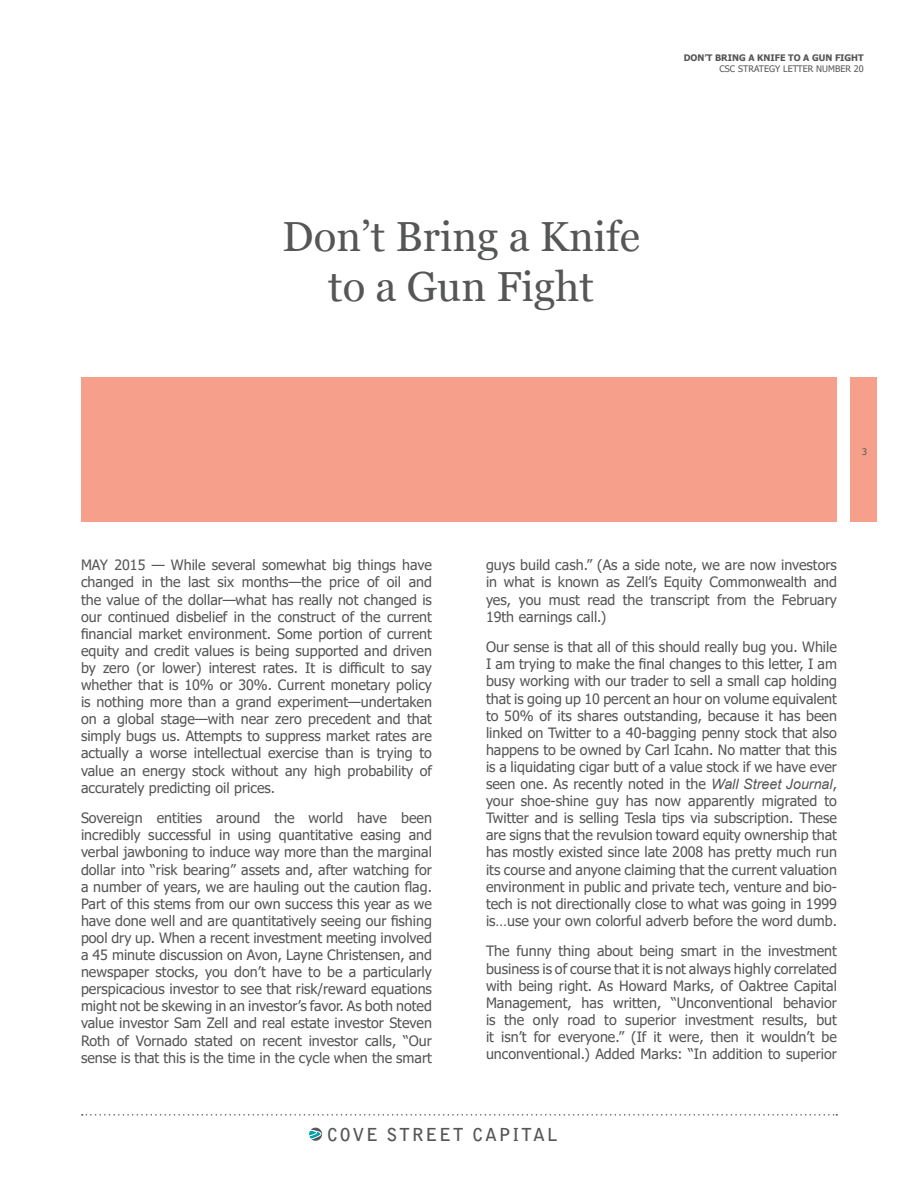
<style>
.page{position:relative;width:918px;height:1188px;background:#fff}
.page>*{position:absolute;margin:0;border:0;box-sizing:border-box;transform-origin:0 0}
.t1{font:42px/50.4px "Vani";color:#555656;text-align:center}
.t2{font:700 17.85px "Bell Gothic Std";letter-spacing:.1em;color:#555656}
.t3{font:14.25px/17.1px "Tahoma";color:#555656;text-align:justify}
.t4{font:700 9px "Tahoma";color:#555656}
.t5{font:9px "Tahoma";color:#555656}
.s1{font-family:"Arial";font-style:italic}
</style>
<div class="page">
<div style="left:81px;top:377px;width:756px;height:145px;background:#f6a08b"></div>
<svg style="left:308px;top:1129px;width:14px;height:11px"></svg>
<svg style="left:82px;top:1114px;width:755px;height:2px"></svg>
<div style="left:850px;top:377px;width:28px;height:145px;background:#f6a08b"></div>
<p class="t4" style="left:684px;top:51px;width:181px">DON’T BRING A KNIFE TO A GUN FIGHT</p>
<p class="t5" style="left:720px;top:62px;width:146px">CSC STRATEGY LETTER NUMBER 20</p>
<p class="t1" style="left:282px;top:211px;width:359px">Don’t Bring a Knife to a Gun Fight</p>
<p class="t5" style="left:862px;top:445px;width:6px">3</p>
<p class="t3" style="left:81px;top:557px;width:353px">MAY 2015 — While several somewhat big things have changed in the last six months—the price of oil and the value of the dollar—what has really not changed is our continued disbelief in the construct of the current financial market environment. Some portion of current equity and credit values is being supported and driven by zero (or lower) interest rates. It is difficult to say whether that is 10% or 30%. Current monetary policy is nothing more than a grand experiment—undertaken on a global stage—with near zero precedent and that simply bugs us. Attempts to suppress market rates are actually a worse intellectual exercise than is trying to value an energy stock without any high probability of accurately predicting oil prices.</p>
<p class="t3" style="left:81px;top:810px;width:353px">Sovereign entities around the world have been incredibly successful in using quantitative easing and verbal jawboning to induce way more than the marginal dollar into “risk bearing” assets and, after watching for a number of years, we are hauling out the caution flag.<br>Part of this stems from our own success this year as we have done well and are quantitatively seeing our fishing pool dry up. When a recent investment meeting involved a 45 minute discussion on Avon, Layne Christensen, and newspaper stocks, you don’t have to be a particularly perspicacious investor to see that risk/reward equations might not be skewing in an investor’s favor. As both noted value investor Sam Zell and real estate investor Steven Roth of Vornado stated on recent investor calls, “Our sense is that this is the time in the cycle when the smart</p>
<p class="t3" style="left:486px;top:557px;width:353px">guys build cash.” (As a side note, we are now investors in what is known as Zell’s Equity Commonwealth and yes, you must read the transcript from the February 19th earnings call.)</p>
<p class="t3" style="left:486px;top:639px;width:353px">Our sense is that all of this should really bug you. While I am trying to make the final changes to this letter, I am busy working with our trader to sell a small cap holding that is going up 10 percent an hour on volume equivalent to 50% of its shares outstanding, because it has been linked on Twitter to a 40-bagging penny stock that also happens to be owned by Carl Icahn. No matter that this is a liquidating cigar butt of a value stock if we have ever seen one. As recently noted in the <span class="s1">Wall Street Journal</span>, your shoe-shine guy has now apparently migrated to Twitter and is selling Tesla tips via subscription. These are signs that the revulsion toward equity ownership that has mostly existed since late 2008 has pretty much run its course and anyone claiming that the current valuation environment in public and private tech, venture and bio&shy;tech is not directionally close to what was going in 1999 is…use your own colorful adverb before the word dumb.</p>
<p class="t3" style="left:486px;top:944px;width:353px">The funny thing about being smart in the investment business is of course that it is not always highly correlated with being right. As Howard Marks, of Oaktree Capital Management, has written, “Unconventional behavior is the only road to superior investment results, but it isn’t for everyone.” (If it were, then it wouldn’t be unconventional.) Added Marks: “In addition to superior</p>
<p class="t2" style="left:327px;top:1124px;width:232px">COVE STREET CAPITAL</p>
</div>
